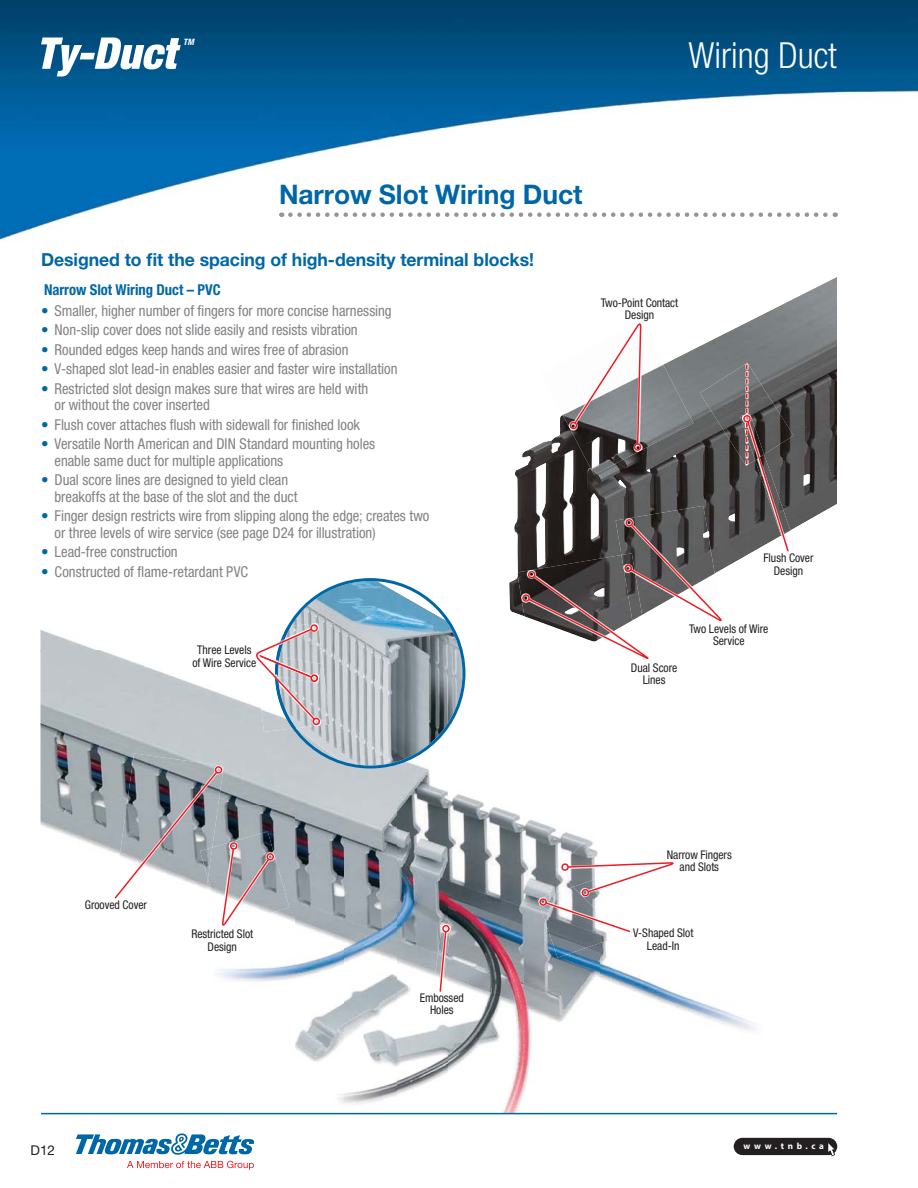
<style>
.page{position:relative;width:918px;height:1188px;background:#fff}
.page>*{position:absolute;margin:0;border:0;box-sizing:border-box;transform-origin:0 0}
.t1{font:300 condensed 36px "Helvetica Neue LT Std";color:#fff}
.t2{font:700 27px "Helvetica Neue LT Std";letter-spacing:-.005em;color:#0067a6}
.t3{font:700 18px "Helvetica Neue LT Std";letter-spacing:-.005em;color:#0067a6}
.t4{font:condensed 15px/16.5px "Helvetica Neue LT Std";letter-spacing:-.005em;color:#808285}
.t5{font:700 condensed 15px "Helvetica Neue LT Std";letter-spacing:-.005em;color:#0067a6}
.t6{font:13.5px "Helvetica Neue LT Std";color:#231f20}
.t7{font:condensed 12px/12.8px "Helvetica Neue LT Std";letter-spacing:-.005em;color:#231f20;text-align:center}
.t8{font:700 9px "Myriad Pro";letter-spacing:.4em;color:#fff}
.t9{font:italic 700 condensed 8.85px "Helvetica Neue LT Std";color:#fff}
.s1{font-weight:700;font-stretch:normal;color:#0067a6}
</style>
<div class="page">
<div style="left:734px;top:1138px;width:103px;height:17px;background:#231f20;border-radius:9px"></div>
<svg style="left:827px;top:1143px;width:8px;height:13px"></svg>
<img style="left:600px;top:958px;width:202px;height:155px">
<img style="left:447px;top:665px;width:101px;height:448px">
<img style="left:40px;top:629px;width:62px;height:22px">
<img style="left:548px;top:826px;width:52px;height:287px">
<img style="left:40px;top:651px;width:73px;height:154px">
<img style="left:396px;top:993px;width:51px;height:120px">
<img style="left:295px;top:1000px;width:50px;height:113px">
<img style="left:345px;top:993px;width:51px;height:120px">
<img style="left:40px;top:805px;width:101px;height:308px">
<img style="left:0;top:0;width:918px;height:240px">
<hr style="left:41px;top:1113px;width:796px;height:1px;background:#0067a6">
<img style="left:509px;top:277px;width:328px;height:337px">
<img style="left:537px;top:887px;width:70px;height:71px">
<img style="left:700px;top:363px;width:94px;height:103px">
<img style="left:790px;top:531px;width:7px;height:22px">
<img style="left:740px;top:413px;width:2px;height:47px">
<svg style="left:742px;top:365px;width:48px;height:188px;background:#675f5f"></svg>
<img style="left:541px;top:322px;width:122px;height:146px">
<img style="left:563px;top:365px;width:130px;height:110px">
<svg style="left:570px;top:321px;width:72px;height:131px"></svg>
<img style="left:616px;top:506px;width:99px;height:18px">
<div style="left:625px;top:519px;width:8px;height:8px;border:2px solid #ed1c24;border-radius:50%"></div>
<img style="left:524px;top:665px;width:24px;height:14px">
<img style="left:518px;top:555px;width:9px;height:62px">
<svg style="left:527px;top:524px;width:195px;height:135px"></svg>
<div style="left:528px;top:571px;width:8px;height:8px;border:2px solid #ed1c24;border-radius:50%"></div>
<div style="left:522px;top:594px;width:8px;height:8px;border:2px solid #ed1c24;border-radius:50%"></div>
<svg style="left:113px;top:578px;width:352px;height:415px"></svg>
<img style="left:556px;top:826px;width:118px;height:37px">
<svg style="left:538px;top:863px;width:136px;height:69px"></svg>
<svg style="left:127px;top:1161px;width:127px;height:9px"></svg>
<svg style="left:76px;top:1133px;width:178px;height:22px"></svg>
<svg style="left:290px;top:212px;width:546px;height:5px"></svg>
<svg style="left:41px;top:37px;width:140px;height:40px"></svg>
<p class="t9" style="left:183px;top:36px;width:12px">TM</p>
<h1 class="t1" style="left:689px;top:34px;width:150px">Wiring Duct</h1>
<h2 class="t2" style="left:279px;top:185px;width:305px">Narrow Slot Wiring Duct</h2>
<p class="t3" style="left:41px;top:254px;width:495px">Designed to fit the spacing of high-density terminal blocks!</p>
<p class="t5" style="left:44px;top:284px;width:178px">Narrow Slot Wiring Duct – PVC</p>
<p class="t4" style="left:41px;top:304px;width:352px"><span class="s1">•</span> Smaller, higher number of fingers for more concise harnessing</p>
<p class="t4" style="left:41px;top:324px;width:318px"><span class="s1">•</span> Non-slip cover does not slide easily and resists vibration</p>
<p class="t4" style="left:41px;top:343px;width:309px"><span class="s1">•</span> Rounded edges keep hands and wires free of abrasion</p>
<p class="t4" style="left:41px;top:363px;width:358px"><span class="s1">•</span> V-shaped slot lead-in enables easier and faster wire installation</p>
<p class="t4" style="left:55px;top:382px;width:315px;text-indent:-13px"><span class="s1">•</span> Restricted slot design makes sure that wires are held with or without the cover inserted</p>
<p class="t4" style="left:41px;top:418px;width:321px"><span class="s1">•</span> Flush cover attaches flush with sidewall for finished look</p>
<p class="t4" style="left:55px;top:438px;width:322px;text-indent:-14px"><span class="s1">•</span> Versatile North American and DIN Standard mounting holes enable same duct for multiple applications</p>
<p class="t4" style="left:55px;top:474px;width:245px;text-indent:-13px"><span class="s1">•</span> Dual score lines are designed to yield clean breakoffs at the base of the slot and the duct</p>
<p class="t4" style="left:55px;top:510px;width:376px;text-indent:-13px"><span class="s1">•</span> Finger design restricts wire from slipping along the edge; creates two or three levels of wire service (see page D24 for illustration)</p>
<p class="t4" style="left:41px;top:546px;width:138px"><span class="s1">•</span> Lead-free construction</p>
<p class="t4" style="left:41px;top:565px;width:209px"><span class="s1">•</span> Constructed of flame-retardant PVC</p>
<p class="t7" style="left:192px;top:645px;width:65px">Three Levels of Wire Service</p>
<p class="t7" style="left:601px;top:298px;width:79px">Two-Point Contact<br>Design</p>
<p class="t7" style="left:764px;top:553px;width:51px">Flush Cover<br>Design</p>
<p class="t7" style="left:631px;top:662px;width:48px">Dual Score<br>Lines</p>
<p class="t7" style="left:689px;top:623px;width:81px">Two Levels of Wire<br>Service</p>
<p class="t7" style="left:85px;top:900px;width:64px">Grooved Cover</p>
<p class="t7" style="left:667px;top:849px;width:66px">Narrow Fingers and Slots</p>
<p class="t7" style="left:191px;top:929px;width:63px">Restricted Slot<br>Design</p>
<p class="t7" style="left:633px;top:928px;width:62px">V-Shaped Slot<br>Lead-In</p>
<p class="t6" style="left:31px;top:1142px;width:26px">D12</p>
<p class="t7" style="left:420px;top:992px;width:46px">Embossed<br>Holes</p>
<p class="t8" style="left:744px;top:1141px;width:82px">www.tnb.ca</p>
</div>
